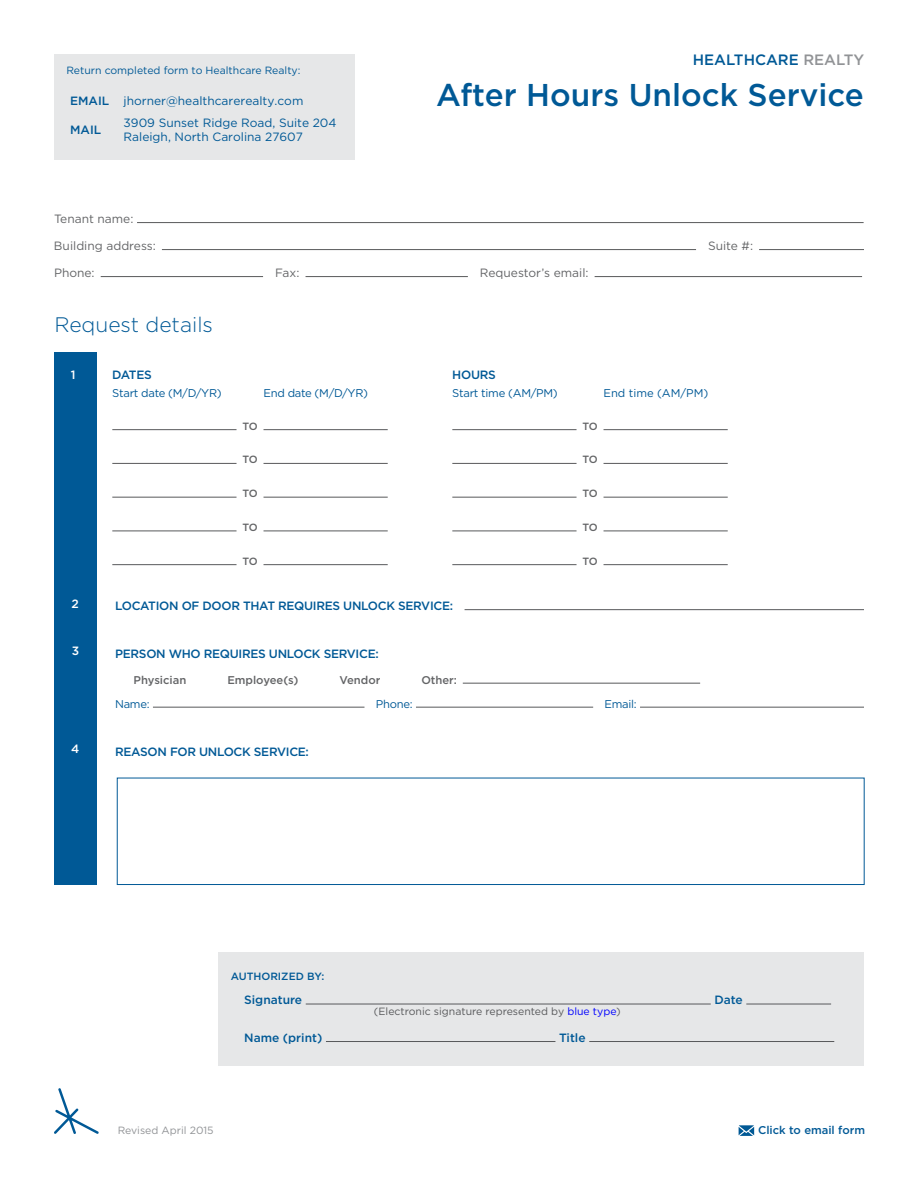
<style>
.page{position:relative;width:918px;height:1188px;background:#fff}
.page>*{position:absolute;margin:0;border:0;box-sizing:border-box;transform-origin:0 0}
.t1{font:500 31.5px "Gotham";color:#005996}
.t2{font:300 21px "Gotham";color:#005996}
.t3{font:500 15px "Gotham";color:#005996}
.t4{font:500 12px "Gotham";letter-spacing:-.025em;color:#005996}
.t5{font:12px/13.5px "Gotham";color:#005996}
.t6{font:12px "Gotham";color:#636466}
.t7{font:500 12px "Gotham";color:#005996}
.t8{font:500 12px "Gotham";color:#fff}
.t9{font:11.25px "Gotham";letter-spacing:-.025em;color:#005996}
.t10{font:500 11.25px "Gotham";color:#636466}
.t11{font:500 11.25px "Gotham";color:#005996}
.t12{font:11.25px "Gotham";color:#005996}
.t13{font:10.5px "Gotham";color:#58595b}
.t14{font:10.5px "Gotham";color:#005996}
.t15{font:500 10.5px "Gotham";letter-spacing:-.04em;color:#636466}
.t16{font:10.5px "Gotham";color:#919396}
.t17{font:500 10.5px "Gotham";color:#005996}
.s1{font-weight:500}
.s2{color:#919396}
.s3{color:#00f}
</style>
<div class="page">
<svg style="left:739px;top:1125px;width:15px;height:11px"></svg>
<svg style="left:54px;top:1088px;width:45px;height:46px"></svg>
<div style="left:54px;top:352px;width:42px;height:533px;background:#005996"></div>
<hr style="left:112px;top:429px;width:125px;height:1px;background:#58595b">
<hr style="left:112px;top:463px;width:125px;height:1px;background:#58595b">
<hr style="left:112px;top:497px;width:125px;height:1px;background:#58595b">
<hr style="left:112px;top:531px;width:125px;height:1px;background:#58595b">
<hr style="left:112px;top:564px;width:125px;height:1px;background:#58595b">
<hr style="left:264px;top:429px;width:124px;height:1px;background:#58595b">
<hr style="left:264px;top:463px;width:124px;height:1px;background:#58595b">
<hr style="left:264px;top:497px;width:124px;height:1px;background:#58595b">
<hr style="left:264px;top:531px;width:124px;height:1px;background:#58595b">
<hr style="left:264px;top:564px;width:124px;height:1px;background:#58595b">
<hr style="left:452px;top:429px;width:125px;height:1px;background:#58595b">
<hr style="left:452px;top:463px;width:125px;height:1px;background:#58595b">
<hr style="left:452px;top:497px;width:125px;height:1px;background:#58595b">
<hr style="left:452px;top:531px;width:125px;height:1px;background:#58595b">
<hr style="left:452px;top:564px;width:125px;height:1px;background:#58595b">
<hr style="left:604px;top:429px;width:124px;height:1px;background:#58595b">
<hr style="left:604px;top:463px;width:124px;height:1px;background:#58595b">
<hr style="left:604px;top:497px;width:124px;height:1px;background:#58595b">
<hr style="left:604px;top:531px;width:124px;height:1px;background:#58595b">
<hr style="left:604px;top:564px;width:124px;height:1px;background:#58595b">
<hr style="left:465px;top:609px;width:399px;height:1px;background:#58595b">
<hr style="left:463px;top:683px;width:237px;height:1px;background:#58595b">
<hr style="left:153px;top:707px;width:211px;height:1px;background:#58595b">
<hr style="left:416px;top:707px;width:177px;height:1px;background:#58595b">
<hr style="left:640px;top:707px;width:224px;height:1px;background:#58595b">
<div style="left:117px;top:778px;width:748px;height:107px;border:1px solid #005996"></div>
<div style="left:218px;top:953px;width:646px;height:113px;background:#e6e7e8"></div>
<hr style="left:306px;top:1004px;width:405px;height:1px;background:#58595b">
<hr style="left:746px;top:1004px;width:85px;height:1px;background:#58595b">
<hr style="left:326px;top:1041px;width:229px;height:1px;background:#58595b">
<hr style="left:589px;top:1041px;width:245px;height:1px;background:#58595b">
<hr style="left:137px;top:222px;width:727px;height:1px;background:#58595b">
<hr style="left:162px;top:249px;width:534px;height:1px;background:#58595b">
<hr style="left:759px;top:249px;width:105px;height:1px;background:#58595b">
<hr style="left:101px;top:276px;width:162px;height:1px;background:#58595b">
<hr style="left:306px;top:276px;width:162px;height:1px;background:#58595b">
<hr style="left:595px;top:276px;width:267px;height:1px;background:#58595b">
<div style="left:54px;top:54px;width:300px;height:106px;background:#e6e7e8"></div>
<p class="t14" style="left:66px;top:63px;width:236px">Return completed form to Healthcare Realty:</p>
<p class="t5" style="left:70px;top:94px;width:235px"><span class="s1">EMAIL</span> jhorner@healthcarerealty.com</p>
<p class="t4" style="left:70px;top:122px;width:33px">MAIL</p>
<p class="t5" style="left:124px;top:116px;width:215px">3909 Sunset Ridge Road, Suite 204<br>Raleigh, North Carolina 27607</p>
<p class="t3" style="left:693px;top:50px;width:173px">HEALTHCARE <span class="s2">REALTY</span></p>
<h1 class="t1" style="left:436px;top:74px;width:429px">After Hours Unlock Service</h1>
<p class="t6" style="left:54px;top:211px;width:81px">Tenant name:</p>
<p class="t6" style="left:54px;top:238px;width:103px">Building address:</p>
<p class="t6" style="left:708px;top:238px;width:47px">Suite #:</p>
<p class="t6" style="left:54px;top:265px;width:42px">Phone:</p>
<p class="t6" style="left:275px;top:265px;width:26px">Fax:</p>
<p class="t6" style="left:480px;top:265px;width:110px">Requestor’s email:</p>
<h2 class="t2" style="left:54px;top:311px;width:160px">Request details</h2>
<p class="t8" style="left:71px;top:367px;width:6px">1</p>
<p class="t4" style="left:112px;top:367px;width:41px">DATES</p>
<p class="t4" style="left:452px;top:367px;width:45px">HOURS</p>
<p class="t9" style="left:112px;top:386px;width:111px">Start date (M/D/YR)</p>
<p class="t9" style="left:264px;top:386px;width:106px">End date (M/D/YR)</p>
<p class="t9" style="left:452px;top:386px;width:107px">Start time (AM/PM)</p>
<p class="t12" style="left:604px;top:386px;width:106px">End time (AM/PM)</p>
<p class="t15" style="left:242px;top:419px;width:17px">TO</p>
<p class="t15" style="left:582px;top:419px;width:17px">TO</p>
<p class="t15" style="left:242px;top:453px;width:17px">TO</p>
<p class="t15" style="left:582px;top:453px;width:17px">TO</p>
<p class="t15" style="left:242px;top:487px;width:17px">TO</p>
<p class="t15" style="left:582px;top:487px;width:17px">TO</p>
<p class="t15" style="left:242px;top:520px;width:17px">TO</p>
<p class="t15" style="left:582px;top:520px;width:17px">TO</p>
<p class="t15" style="left:242px;top:554px;width:17px">TO</p>
<p class="t15" style="left:582px;top:554px;width:17px">TO</p>
<p class="t4" style="left:115px;top:598px;width:340px">LOCATION OF DOOR THAT REQUIRES UNLOCK SERVICE:</p>
<p class="t4" style="left:115px;top:646px;width:265px">PERSON WHO REQUIRES UNLOCK SERVICE:</p>
<p class="t10" style="left:134px;top:672px;width:54px">Physician</p>
<p class="t10" style="left:227px;top:672px;width:73px">Employee(s)</p>
<p class="t10" style="left:339px;top:672px;width:43px">Vendor</p>
<p class="t10" style="left:421px;top:672px;width:37px">Other:</p>
<p class="t9" style="left:115px;top:696px;width:36px">Name:</p>
<p class="t9" style="left:376px;top:696px;width:38px">Phone:</p>
<p class="t9" style="left:605px;top:696px;width:34px">Email:</p>
<p class="t4" style="left:115px;top:743px;width:195px">REASON FOR UNLOCK SERVICE:</p>
<p class="t8" style="left:71px;top:596px;width:9px">2</p>
<p class="t8" style="left:72px;top:643px;width:9px">3</p>
<p class="t8" style="left:71px;top:741px;width:10px">4</p>
<p class="t17" style="left:231px;top:970px;width:95px">AUTHORIZED BY:</p>
<p class="t7" style="left:244px;top:992px;width:59px">Signature</p>
<p class="t4" style="left:714px;top:992px;width:30px">Date</p>
<p class="t7" style="left:244px;top:1030px;width:80px">Name (print)</p>
<p class="t4" style="left:559px;top:1030px;width:28px">Title</p>
<p class="t13" style="left:374px;top:1005px;width:248px">(Electronic signature represented by <span class="s3">blue type</span>)</p>
<p class="t16" style="left:118px;top:1123px;width:98px">Revised April 2015</p>
<p class="t11" style="left:758px;top:1123px;width:109px">Click to email form</p>
</div>
